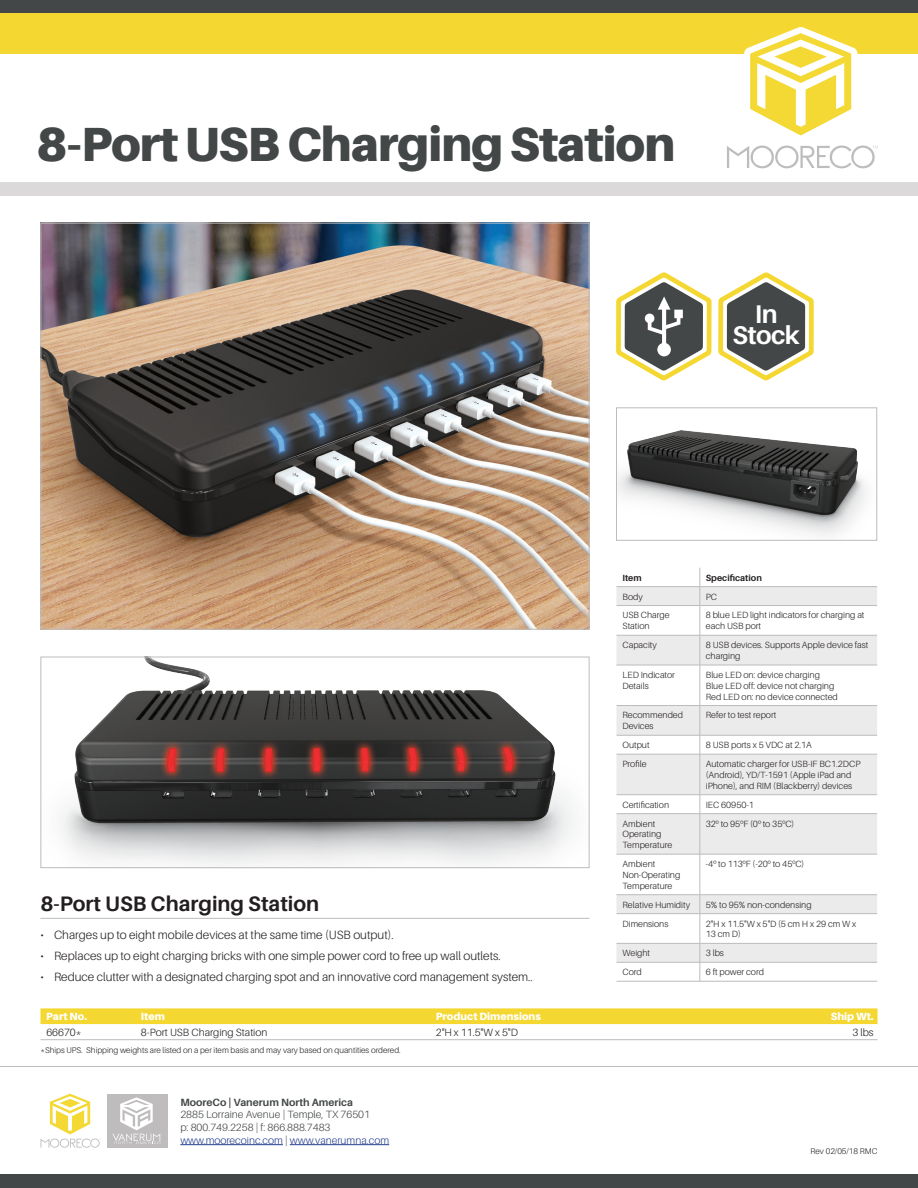
<style>
.page{position:relative;width:918px;height:1188px;background:#fff}
.page>*{position:absolute;margin:0;border:0;box-sizing:border-box;transform-origin:0 0}
.Header_-_Product_Nam{font:900 48px "Aileron";letter-spacing:-.02em;color:#444747}
.t1{font:700 25.65px "Aileron";letter-spacing:-.02em;color:#fff}
.Copy_-_Item_Name_Hea{font:700 21px "Aileron";color:#231f20}
.t2{font:300 12px "Aileron";color:#231f20}
.t3{font:300 10.5px/12.6px "Aileron";color:#444747}
.Table_Body_Left{font:300 10.5px "Aileron";color:#231f20}
.Table_Header{font:900 10.5px "Aileron";color:#fff}
.t4{font:700 10.5px "Aileron";color:#444747}
.Table_Body_Right{font:300 10.5px "Aileron";color:#231f20}
.Spec_Table_Body{font:300 9px/10.8px "Aileron";color:#231f20}
.Spec_Table_Header{font:700 9px "Aileron";color:#231f20}
.Disclaimer{font:300 8.25px "Aileron";color:#231f20}
.s1{font-family:"Helvetica Neue LT Std"}
.s2{color:#253f8e}
</style>
<div class="page">
<div style="left:0;top:0;width:918px;height:54px;background:#f4d730"></div>
<div style="left:0;top:182px;width:918px;height:14px;background:#dbd9d9"></div>
<svg style="left:727px;top:27px;width:151px;height:141px"></svg>
<div style="left:0;top:0;width:918px;height:14px;background:#444747"></div>
<div style="left:0;top:1174px;width:918px;height:14px;background:#444747"></div>
<hr style="left:0;top:1066px;width:918px;height:1px;background:#bdbcbc">
<hr style="left:180px;top:1144px;width:103px;height:1px;background:#253f8e">
<hr style="left:290px;top:1144px;width:99px;height:1px;background:#253f8e">
<div style="left:107px;top:1094px;width:61px;height:54px;background:#bebcbc"></div>
<svg style="left:41px;top:1094px;width:60px;height:54px"></svg>
<svg style="left:113px;top:1097px;width:48px;height:47px"></svg>
<div style="left:40px;top:1008px;width:838px;height:16px;background:#f4d730"></div>
<hr style="left:40px;top:1039px;width:97px;height:1px;background:#bdbcbc">
<hr style="left:137px;top:1039px;width:295px;height:1px;background:#bdbcbc">
<hr style="left:432px;top:1039px;width:357px;height:1px;background:#bdbcbc">
<hr style="left:789px;top:1039px;width:89px;height:1px;background:#bdbcbc">
<hr style="left:40px;top:918px;width:550px;height:1px;background:#bdbcbc">
<svg style="left:817px;top:587px;width:60px;height:375px;fill:#ecebeb"></svg>
<hr style="left:700px;top:586px;width:177px;height:1px;background:#bdbcbc">
<hr style="left:700px;top:605px;width:177px;height:1px;background:#bdbcbc">
<hr style="left:700px;top:635px;width:177px;height:1px;background:#bdbcbc">
<hr style="left:700px;top:665px;width:177px;height:1px;background:#bdbcbc">
<hr style="left:700px;top:705px;width:177px;height:1px;background:#bdbcbc">
<hr style="left:700px;top:735px;width:177px;height:1px;background:#bdbcbc">
<hr style="left:700px;top:754px;width:177px;height:1px;background:#bdbcbc">
<hr style="left:700px;top:794px;width:177px;height:1px;background:#bdbcbc">
<hr style="left:700px;top:813px;width:177px;height:1px;background:#bdbcbc">
<hr style="left:700px;top:854px;width:177px;height:1px;background:#bdbcbc">
<hr style="left:700px;top:894px;width:177px;height:1px;background:#bdbcbc">
<hr style="left:700px;top:913px;width:177px;height:1px;background:#bdbcbc">
<hr style="left:700px;top:943px;width:177px;height:1px;background:#bdbcbc">
<hr style="left:700px;top:962px;width:177px;height:1px;background:#bdbcbc">
<hr style="left:700px;top:981px;width:177px;height:1px;background:#bdbcbc">
<img style="left:42px;top:225px;width:546px;height:403px">
<img style="left:61px;top:659px;width:513px;height:206px">
<div style="left:40px;top:657px;width:550px;height:211px;border:1px solid #bdbcbc"></div>
<img style="left:817px;top:444px;width:50px;height:92px">
<svg style="left:613px;top:272px;width:102px;height:769px"></svg>
<svg style="left:618px;top:275px;width:93px;height:103px"></svg>
<svg style="left:715px;top:272px;width:102px;height:769px"></svg>
<svg style="left:721px;top:275px;width:92px;height:103px"></svg>
<p class="Header_-_Product_Nam" style="left:36px;top:116px;width:641px">8-Port USB Charging Station</p>
<p class="t1" style="left:755px;top:299px;width:24px">In</p>
<p class="t1" style="left:733px;top:321px;width:69px">Stock</p>
<p class="Copy_-_Item_Name_Hea" style="left:40px;top:892px;width:280px">8-Port USB Charging Station</p>
<p class="t2" style="left:40px;top:928px;width:355px">• Charges up to eight mobile devices at the same time (USB output).</p>
<p class="t2" style="left:40px;top:950px;width:462px">• Replaces up to eight charging bricks with one simple power cord to free up wall outlets.</p>
<p class="t2" style="left:40px;top:971px;width:494px">• Reduce clutter with a designated charging spot and an innovative cord management system..</p>
<p class="Spec_Table_Header" style="left:622px;top:572px;width:21px">Item</p>
<p class="Spec_Table_Header" style="left:706px;top:572px;width:58px">Specification</p>
<p class="Spec_Table_Body" style="left:622px;top:591px;width:22px">Body</p>
<p class="Spec_Table_Body" style="left:706px;top:591px;width:13px">PC</p>
<p class="Spec_Table_Body" style="left:622px;top:610px;width:49px">USB Charge<br>Station</p>
<p class="Spec_Table_Body" style="left:706px;top:610px;width:160px">8 blue LED light indicators for charging at each USB port</p>
<p class="Spec_Table_Body" style="left:622px;top:640px;width:36px">Capacity</p>
<p class="Spec_Table_Body" style="left:706px;top:640px;width:164px">8 USB devices. Supports Apple device fast charging</p>
<p class="Spec_Table_Body" style="left:622px;top:670px;width:54px">LED Indicator<br>Details</p>
<p class="Spec_Table_Body" style="left:706px;top:670px;width:133px">Blue LED on: device charging<br>Blue LED off: device not charging<br>Red LED on: no device connected</p>
<p class="Spec_Table_Body" style="left:622px;top:710px;width:62px">Recommended<br>Devices</p>
<p class="Spec_Table_Body" style="left:706px;top:710px;width:72px">Refer to test report</p>
<p class="Spec_Table_Body" style="left:622px;top:740px;width:29px">Output</p>
<p class="Spec_Table_Body" style="left:706px;top:740px;width:108px">8 USB ports x 5 VDC at 2.1A</p>
<p class="Spec_Table_Body" style="left:622px;top:759px;width:26px">Profile</p>
<p class="Spec_Table_Body" style="left:706px;top:759px;width:156px">Automatic charger for USB-IF BC1.2DCP (Android), YD/T-1591 (Apple iPad and iPhone), and RIM (Blackberry) devices</p>
<p class="Spec_Table_Body" style="left:622px;top:799px;width:48px">Certification</p>
<p class="Spec_Table_Body" style="left:706px;top:799px;width:50px">IEC 60950-1</p>
<p class="Spec_Table_Body" style="left:622px;top:818px;width:51px">Ambient<br>Operating<br>Temperature</p>
<p class="Spec_Table_Body" style="left:706px;top:818px;width:90px">32<span class="s1">º</span> to 95<span class="s1">º</span>F (0<span class="s1">º</span> to 35<span class="s1">º</span>C)</p>
<p class="Spec_Table_Body" style="left:622px;top:859px;width:59px">Ambient<br>Non-Operating<br>Temperature</p>
<p class="Spec_Table_Body" style="left:706px;top:859px;width:100px">-4<span class="s1">º</span> to 113<span class="s1">º</span>F (-20<span class="s1">º</span> to 45<span class="s1">º</span>C)</p>
<p class="Spec_Table_Body" style="left:623px;top:899px;width:69px">Relative Humidity</p>
<p class="Spec_Table_Body" style="left:706px;top:899px;width:107px">5% to 95% non-condensing</p>
<p class="Spec_Table_Body" style="left:623px;top:918px;width:47px">Dimensions</p>
<p class="Spec_Table_Body" style="left:706px;top:918px;width:152px">2"H x 11.5"W x 5"D (5 cm H x 29 cm W x<br>13 cm D)</p>
<p class="Spec_Table_Body" style="left:623px;top:948px;width:29px">Weight</p>
<p class="Spec_Table_Body" style="left:706px;top:948px;width:20px">3 lbs</p>
<p class="Spec_Table_Body" style="left:623px;top:967px;width:21px">Cord</p>
<p class="Spec_Table_Body" style="left:706px;top:967px;width:60px">6 ft power cord</p>
<p class="Table_Header" style="left:46px;top:1010px;width:43px">Part No.</p>
<p class="Table_Header" style="left:141px;top:1010px;width:25px">Item</p>
<p class="Table_Header" style="left:436px;top:1010px;width:107px">Product Dimensions</p>
<p class="Table_Header" style="left:831px;top:1010px;width:44px">Ship Wt.</p>
<p class="Table_Body_Left" style="left:46px;top:1027px;width:37px">66670*</p>
<p class="Table_Body_Left" style="left:141px;top:1027px;width:128px">8-Port USB Charging Station</p>
<p class="Table_Body_Left" style="left:436px;top:1027px;width:84px">2"H x 11.5"W x 5"D</p>
<p class="Table_Body_Right" style="left:853px;top:1027px;width:23px">3 lbs</p>
<p class="Disclaimer" style="left:40px;top:1046px;width:362px">*Ships UPS. Shipping weights are listed on a per item basis and may vary based on quantities ordered.</p>
<p class="t4" style="left:180px;top:1096px;width:174px">MooreCo | Vanerum North America</p>
<p class="t3" style="left:180px;top:1109px;width:210px">2885 Lorraine Avenue | Temple, TX 76501<br>p: 800.749.2258 | f: 866.888.7483 <span class="s2">www.moorecoinc.com</span> | <span class="s2">www.vanerumna.com</span></p>
<p class="Disclaimer" style="left:811px;top:1147px;width:68px">Rev 02/05/18 RMC</p>
</div>
